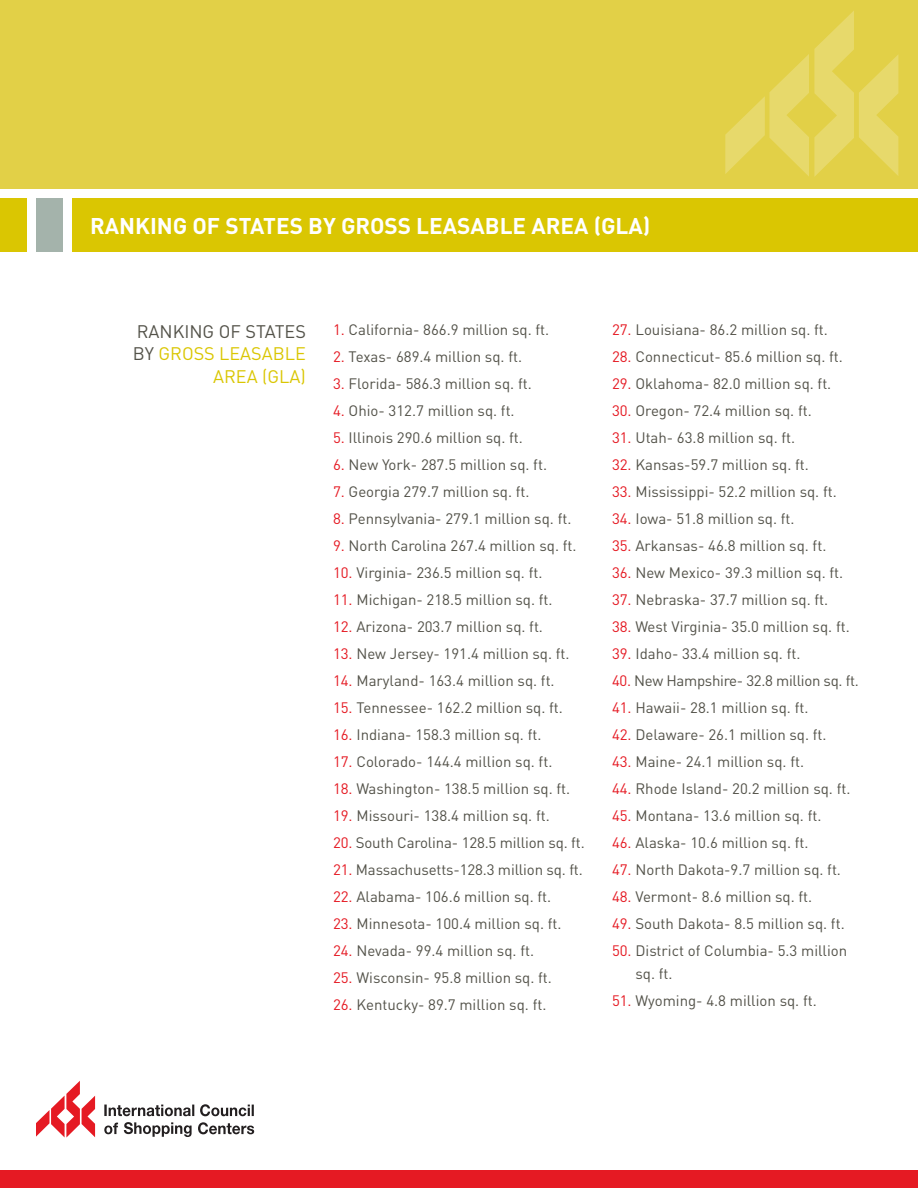
<style>
.page{position:relative;width:918px;height:1188px;background:#fff}
.page>*{position:absolute;margin:0;border:0;box-sizing:border-box;transform-origin:0 0}
.t1{font:700 22.5px "DIN";color:#fff}
.t2{font:18px/22.5px "DIN";color:#dac602;text-align:center}
.t3{font:18px "DIN";color:#535249}
.t4{font:15px/22.5px "DIN";color:#535249}
.t5{font:15px "DIN";letter-spacing:-.02em;color:#535249}
.s1{color:#535249}
.s2{color:#e51a23}
</style>
<div class="page">
<div style="left:0;top:1170px;width:918px;height:18px;background:#e51a23"></div>
<div style="left:0;top:0;width:918px;height:189px;background:#e2d047"></div>
<div style="left:72px;top:198px;width:846px;height:54px;background:#dac602"></div>
<div style="left:0;top:198px;width:27px;height:54px;background:#dac602"></div>
<div style="left:36px;top:198px;width:27px;height:54px;background:#a4b3ab"></div>
<svg style="left:725px;top:11px;width:173px;height:166px"></svg>
<svg style="left:104px;top:1105px;width:90px;height:11px"></svg>
<svg style="left:200px;top:1104px;width:54px;height:12px"></svg>
<svg style="left:104px;top:1123px;width:14px;height:11px"></svg>
<svg style="left:124px;top:1122px;width:68px;height:15px"></svg>
<svg style="left:198px;top:1122px;width:56px;height:12px"></svg>
<svg style="left:36px;top:1081px;width:59px;height:57px"></svg>
<h1 class="t1" style="left:90px;top:211px;width:562px">RANKING OF STATES BY GROSS LEASABLE AREA (GLA)</h1>
<p class="t3" style="left:137px;top:321px;width:24px">Ranking</p>
<p class="t3" style="left:219px;top:321px;width:48px">of States</p>
<p class="t2" style="left:133px;top:343px;width:49px"><span class="s1">By</span> Gross</p>
<p class="t2" style="left:213px;top:343px;width:28px">Leasable<br>Area</p>
<p class="t2" style="left:262px;top:365px;width:45px">(GLA)</p>
<p class="t4" style="left:333px;top:319px;width:218px"><span class="s2">1.</span> California- 866.9 million sq. ft.</p>
<p class="t4" style="left:333px;top:346px;width:191px"><span class="s2">2.</span> Texas- 689.4 million sq. ft.</p>
<p class="t4" style="left:333px;top:373px;width:200px"><span class="s2">3.</span> Florida- 586.3 million sq. ft.</p>
<p class="t4" style="left:333px;top:400px;width:183px"><span class="s2">4.</span> Ohio- 312.7 million sq. ft.</p>
<p class="t4" style="left:333px;top:427px;width:191px"><span class="s2">5.</span> Illinois 290.6 million sq. ft.</p>
<p class="t4" style="left:333px;top:454px;width:216px"><span class="s2">6.</span> New York- 287.5 million sq. ft.</p>
<p class="t4" style="left:333px;top:481px;width:198px"><span class="s2">7.</span> Georgia 279.7 million sq. ft.</p>
<p class="t4" style="left:333px;top:508px;width:240px"><span class="s2">8.</span> Pennsylvania- 279.1 million sq. ft.</p>
<p class="t4" style="left:333px;top:535px;width:245px"><span class="s2">9.</span> North Carolina 267.4 million sq. ft.</p>
<p class="t4" style="left:333px;top:562px;width:211px"><span class="s2">10.</span> Virginia- 236.5 million sq. ft.</p>
<p class="t4" style="left:333px;top:589px;width:221px"><span class="s2">11.</span> Michigan- 218.5 million sq. ft.</p>
<p class="t4" style="left:333px;top:616px;width:212px"><span class="s2">12.</span> Arizona- 203.7 million sq. ft.</p>
<p class="t4" style="left:333px;top:643px;width:238px"><span class="s2">13.</span> New Jersey- 191.4 million sq. ft.</p>
<p class="t4" style="left:333px;top:670px;width:223px"><span class="s2">14.</span> Maryland- 163.4 million sq. ft.</p>
<p class="t4" style="left:333px;top:697px;width:231px"><span class="s2">15.</span> Tennessee- 162.2 million sq. ft.</p>
<p class="t4" style="left:333px;top:724px;width:210px"><span class="s2">16.</span> Indiana- 158.3 million sq. ft.</p>
<p class="t4" style="left:333px;top:751px;width:221px"><span class="s2">17.</span> Colorado- 144.4 million sq. ft.</p>
<p class="t4" style="left:333px;top:778px;width:239px"><span class="s2">18.</span> Washington- 138.5 million sq. ft.</p>
<p class="t4" style="left:333px;top:805px;width:218px"><span class="s2">19.</span> Missouri- 138.4 million sq. ft.</p>
<p class="t4" style="left:333px;top:832px;width:253px"><span class="s2">20.</span> South Carolina- 128.5 million sq. ft.</p>
<p class="t4" style="left:333px;top:859px;width:251px"><span class="s2">21.</span> Massachusetts-128.3 million sq. ft.</p>
<p class="t4" style="left:333px;top:886px;width:220px"><span class="s2">22.</span> Alabama- 106.6 million sq. ft.</p>
<p class="t4" style="left:333px;top:913px;width:230px"><span class="s2">23.</span> Minnesota- 100.4 million sq. ft.</p>
<p class="t4" style="left:333px;top:940px;width:203px"><span class="s2">24.</span> Nevada- 99.4 million sq. ft.</p>
<p class="t4" style="left:333px;top:967px;width:220px"><span class="s2">25.</span> Wisconsin- 95.8 million sq. ft.</p>
<p class="t4" style="left:333px;top:994px;width:215px"><span class="s2">26.</span> Kentucky- 89.7 million sq. ft.</p>
<p class="t4" style="left:612px;top:319px;width:217px"><span class="s2">27.</span> Louisiana- 86.2 million sq. ft.</p>
<p class="t4" style="left:612px;top:346px;width:232px"><span class="s2">28.</span> Connecticut- 85.6 million sq. ft.</p>
<p class="t4" style="left:612px;top:373px;width:221px"><span class="s2">29.</span> Oklahoma- 82.0 million sq. ft.</p>
<p class="t4" style="left:612px;top:400px;width:201px"><span class="s2">30.</span> Oregon- 72.4 million sq. ft.</p>
<p class="t4" style="left:612px;top:427px;width:185px"><span class="s2">31.</span> Utah- 63.8 million sq. ft.</p>
<p class="t4" style="left:612px;top:454px;width:198px"><span class="s2">32.</span> Kansas-59.7 million sq. ft.</p>
<p class="t4" style="left:612px;top:481px;width:226px"><span class="s2">33.</span> Mississippi- 52.2 million sq. ft.</p>
<p class="t4" style="left:612px;top:508px;width:184px"><span class="s2">34.</span> Iowa- 51.8 million sq. ft.</p>
<p class="t4" style="left:612px;top:535px;width:216px"><span class="s2">35.</span> Arkansas- 46.8 million sq. ft.</p>
<p class="t4" style="left:612px;top:562px;width:233px"><span class="s2">36.</span> New Mexico- 39.3 million sq. ft.</p>
<p class="t4" style="left:612px;top:589px;width:218px"><span class="s2">37.</span> Nebraska- 37.7 million sq. ft.</p>
<p class="t4" style="left:612px;top:616px;width:239px"><span class="s2">38.</span> West Virginia- 35.0 million sq. ft.</p>
<p class="t4" style="left:612px;top:643px;width:190px"><span class="s2">39.</span> Idaho- 33.4 million sq. ft.</p>
<p class="t5" style="left:612px;top:673px;width:248px"><span class="s2">40.</span> New Hampshire- 32.8 million sq. ft.</p>
<p class="t4" style="left:612px;top:697px;width:198px"><span class="s2">41.</span> Hawaii- 28.1 million sq. ft.</p>
<p class="t4" style="left:612px;top:724px;width:216px"><span class="s2">42.</span> Delaware- 26.1 million sq. ft.</p>
<p class="t4" style="left:612px;top:751px;width:194px"><span class="s2">43.</span> Maine- 24.1 million sq. ft.</p>
<p class="t4" style="left:612px;top:778px;width:240px"><span class="s2">44.</span> Rhode Island- 20.2 million sq. ft.</p>
<p class="t4" style="left:612px;top:805px;width:211px"><span class="s2">45.</span> Montana- 13.6 million sq. ft.</p>
<p class="t4" style="left:612px;top:832px;width:198px"><span class="s2">46.</span> Alaska- 10.6 million sq. ft.</p>
<p class="t4" style="left:612px;top:859px;width:231px"><span class="s2">47.</span> North Dakota-9.7 million sq. ft.</p>
<p class="t4" style="left:612px;top:886px;width:202px"><span class="s2">48.</span> Vermont- 8.6 million sq. ft.</p>
<p class="t4" style="left:612px;top:913px;width:234px"><span class="s2">49.</span> South Dakota- 8.5 million sq. ft.</p>
<p class="t4" style="left:635px;top:940px;width:213px;text-indent:-23px"><span class="s2">50.</span> District of Columbia- 5.3 million sq. ft.</p>
<p class="t4" style="left:612px;top:990px;width:206px"><span class="s2">51.</span> Wyoming- 4.8 million sq. ft.</p>
</div>
